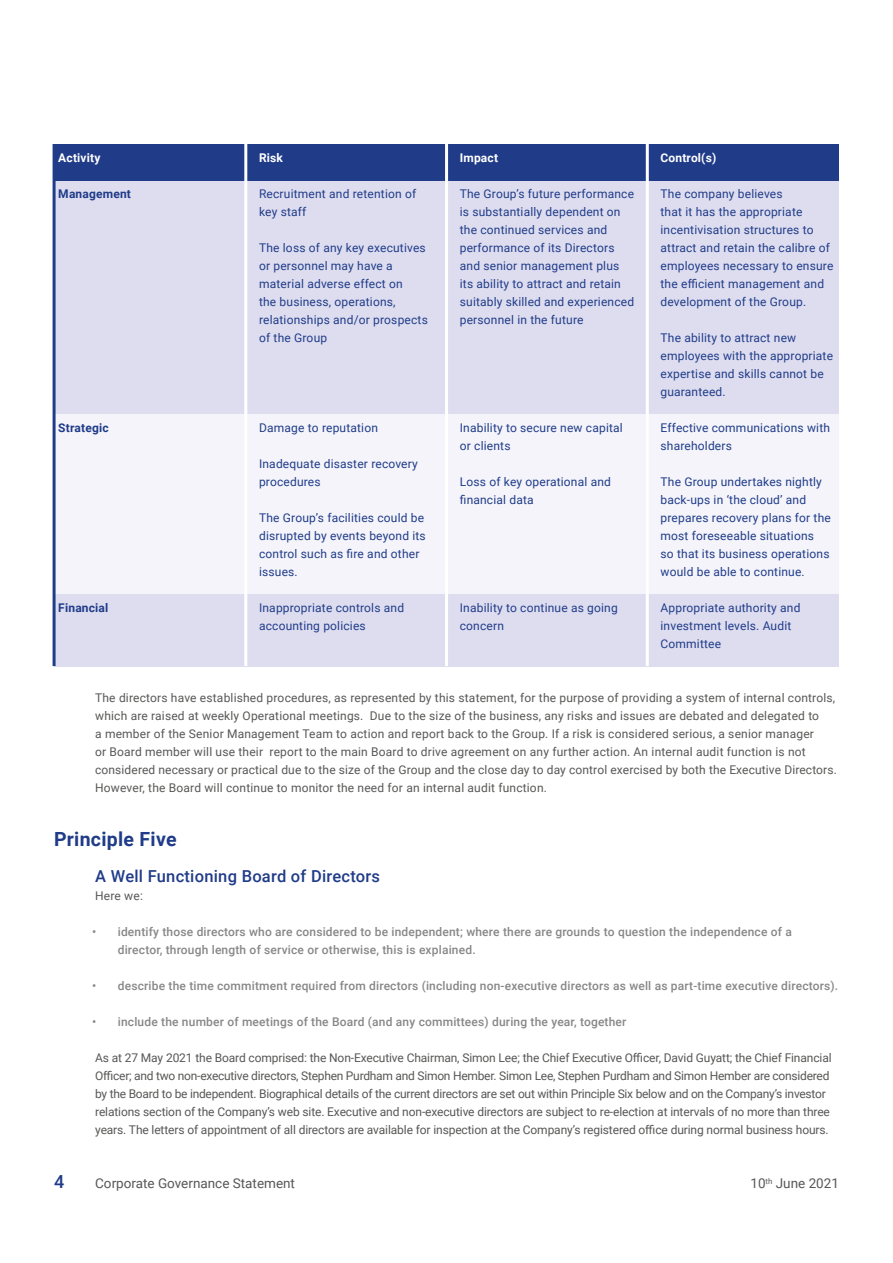
<style>
.page{position:relative;width:893px;height:1263px;background:#fff}
.page>*{position:absolute;margin:0;border:0;box-sizing:border-box;transform-origin:0 0}
.t1{font:700 19.5px "Roboto";letter-spacing:.015em;color:#203c89}
.t2{font:500 18px "Roboto";color:#203c89}
.t3{font:500 16.5px "Roboto";letter-spacing:.015em;color:#203c89}
.t4{font:13.5px "Roboto";color:#575756}
.t5{font:12px/18px "Roboto";color:#575756}
.t6{font:12px/18px "Roboto";letter-spacing:.015em;color:#203c89}
.t7{font:500 12px/18px "Roboto";letter-spacing:.015em;color:#878787}
.t8{font:700 12px "Roboto";letter-spacing:.015em;color:#203c89}
.t9{font:700 12px "Roboto";letter-spacing:.015em;color:#fff}
</style>
<div class="page">
<div style="left:56px;top:144px;width:783px;height:522px;background:#f4f4fa"></div>
<div style="left:54px;top:177px;width:785px;height:237px;background:#deddef"></div>
<div style="left:54px;top:594px;width:785px;height:72px;background:#deddef"></div>
<div style="left:54px;top:144px;width:785px;height:36px;background:#203c89"></div>
<hr style="left:53px;top:144px;width:3px;height:522px;background:#203c89">
<hr style="left:445px;top:144px;width:3px;height:522px;background:#fff">
<hr style="left:646px;top:144px;width:3px;height:522px;background:#fff">
<hr style="left:244px;top:144px;width:3px;height:522px;background:#fff">
<p class="t9" style="left:58px;top:149px;width:44px">Activity</p>
<p class="t9" style="left:259px;top:149px;width:25px">Risk</p>
<p class="t9" style="left:460px;top:149px;width:40px">Impact</p>
<p class="t9" style="left:660px;top:149px;width:57px">Control(s)</p>
<p class="t6" style="left:259px;top:184px;width:159px">Recruitment and retention of key staff</p>
<p class="t6" style="left:259px;top:238px;width:170px">The loss of any key executives or personnel may have a material adverse effect on<br>the business, operations, relationships and/or prospects of the Group</p>
<p class="t6" style="left:460px;top:184px;width:176px">The Group’s future performance is substantially dependent on the continued services and performance of its Directors and senior management plus its ability to attract and retain suitably skilled and experienced personnel in the future</p>
<p class="t6" style="left:660px;top:184px;width:174px">The company believes<br>that it has the appropriate incentivisation structures to attract and retain the calibre of employees necessary to ensure the efficient management and development of the Group.</p>
<p class="t6" style="left:660px;top:328px;width:174px">The ability to attract new employees with the appropriate expertise and skills cannot be guaranteed.</p>
<p class="t8" style="left:58px;top:185px;width:74px">Management</p>
<p class="t8" style="left:58px;top:419px;width:52px">Strategic</p>
<p class="t8" style="left:58px;top:599px;width:52px">Financial</p>
<p class="t6" style="left:259px;top:418px;width:120px">Damage to reputation</p>
<p class="t6" style="left:259px;top:454px;width:160px">Inadequate disaster recovery procedures</p>
<p class="t6" style="left:259px;top:508px;width:168px">The Group’s facilities could be disrupted by events beyond its control such as fire and other issues.</p>
<p class="t6" style="left:259px;top:598px;width:147px">Inappropriate controls and accounting policies</p>
<p class="t6" style="left:460px;top:418px;width:164px">Inability to secure new capital or clients</p>
<p class="t6" style="left:460px;top:472px;width:153px">Loss of key operational and financial data</p>
<p class="t6" style="left:460px;top:598px;width:159px">Inability to continue as going concern</p>
<p class="t6" style="left:661px;top:418px;width:171px">Effective communications with shareholders</p>
<p class="t6" style="left:661px;top:472px;width:172px">The Group undertakes nightly back-ups in ‘the cloud’ and prepares recovery plans for the most foreseeable situations<br>so that its business operations would be able to continue.</p>
<p class="t6" style="left:661px;top:598px;width:141px">Appropriate authority and investment levels. Audit<br>Committee</p>
<p class="t5" style="left:95px;top:688px;width:743px">The directors have established procedures, as represented by this statement, for the purpose of providing a system of internal controls, which are raised at weekly Operational meetings. Due to the size of the business, any risks and issues are debated and delegated to<br>a member of the Senior Management Team to action and report back to the Group. If a risk is considered serious, a senior manager<br>or Board member will use their report to the main Board to drive agreement on any further action. An internal audit function is not considered necessary or practical due to the size of the Group and the close day to day control exercised by both the Executive Directors.<br>However, the Board will continue to monitor the need for an internal audit function.</p>
<h1 class="t1" style="left:54px;top:825px;width:124px">Principle Five</h1>
<h3 class="t3" style="left:95px;top:865px;width:286px">A Well Functioning Board of Directors</h3>
<p class="t5" style="left:95px;top:886px;width:49px">Here we:</p>
<p class="t7" style="left:118px;top:922px;width:676px;text-indent:-26px">• identify those directors who are considered to be independent; where there are grounds to question the independence of a director, through length of service or otherwise, this is explained.</p>
<p class="t7" style="left:92px;top:976px;width:748px">• describe the time commitment required from directors (including non-executive directors as well as part-time executive directors).</p>
<p class="t7" style="left:92px;top:1012px;width:536px">• include the number of meetings of the Board (and any committees) during the year, together</p>
<p class="t5" style="left:95px;top:1048px;width:738px">As at 27 May 2021 the Board comprised: the Non-Executive Chairman, Simon Lee; the Chief Executive Officer, David Guyatt; the Chief Financial Officer; and two non-executive directors, Stephen Purdham and Simon Hember. Simon Lee, Stephen Purdham and Simon Hember are considered by the Board to be independent. Biographical details of the current directors are set out within Principle Six below and on the Company’s investor relations section of the Company’s web site. Executive and non-executive directors are subject to re-election at intervals of no more than three years. The letters of appointment of all directors are available for inspection at the Company’s registered office during normal business hours.</p>
<h2 class="t2" style="left:54px;top:1169px;width:12px">4</h2>
<p class="t4" style="left:95px;top:1174px;width:201px">Corporate Governance Statement</p>
<p class="t4" style="left:750px;top:1174px;width:90px">10<sup>th</sup> June 2021</p>
</div>
